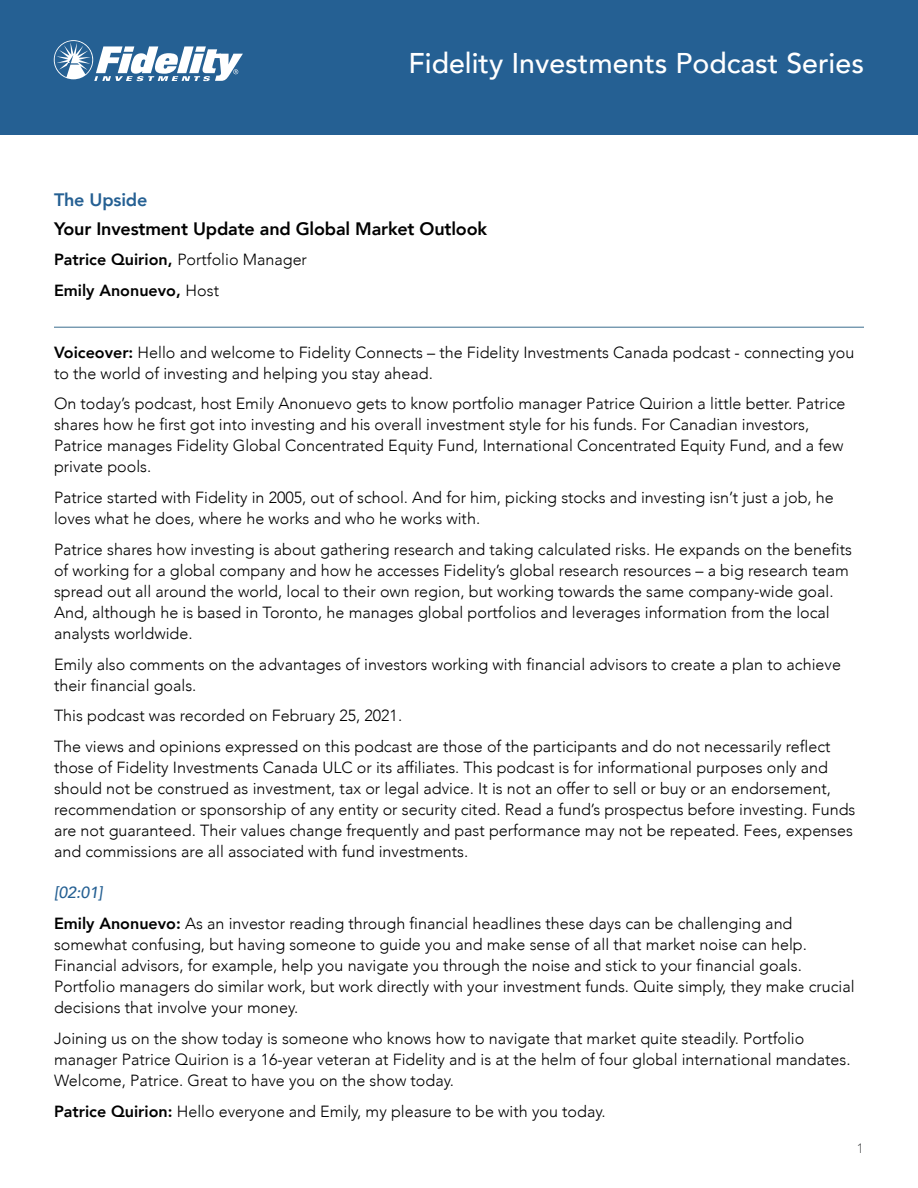
<style>
.page{position:relative;width:918px;height:1188px;background:#fff}
.page>*{position:absolute;margin:0;border:0;box-sizing:border-box;transform-origin:0 0}
.t1{font:500 28.5px "Avenir";color:#fff}
.t2{font:800 18px "Avenir";letter-spacing:-.01em;color:#000}
.t3{font:800 18px "Avenir";letter-spacing:-.01em;color:#256093}
.t4{font:300 16.2px/21px "Avenir";color:#000}
.t5{font:800 16.2px/30.8px "Avenir";color:#000}
.t6{font:300 13.5px "Avenir";color:#58595b}
.s1{font-weight:300}
.s2{font-weight:800}
.s3{font-weight:500;font-style:italic;color:#256093}
</style>
<div class="page">
<div style="left:0;top:0;width:918px;height:135px;background:#256093"></div>
<svg style="left:54px;top:40px;width:189px;height:41px"></svg>
<hr style="left:54px;top:327px;width:810px;height:1px;background:#3b6e8f">
<h1 class="t1" style="left:409px;top:38px;width:457px">Fidelity Investments Podcast Series</h1>
<p class="t3" style="left:54px;top:186px;width:95px">The Upside</p>
<p class="t2" style="left:54px;top:214px;width:435px">Your Investment Update and Global Market Outlook</p>
<p class="t5" style="left:54px;top:244px;width:255px">Patrice Quirion, <span class="s1">Portfolio Manager<br></span>Emily Anonuevo, <span class="s1">Host</span></p>
<p class="t4" style="left:54px;top:342px;width:802px"><span class="s2">Voiceover:</span> Hello and welcome to Fidelity Connects – the Fidelity Investments Canada podcast - connecting you to the world of investing and helping you stay ahead.</p>
<p class="t4" style="left:54px;top:393px;width:793px">On today’s podcast, host Emily Anonuevo gets to know portfolio manager Patrice Quirion a little better. Patrice shares how he first got into investing and his overall investment style for his funds. For Canadian investors, Patrice manages Fidelity Global Concentrated Equity Fund, International Concentrated Equity Fund, and a few private pools.</p>
<p class="t4" style="left:54px;top:487px;width:781px">Patrice started with Fidelity in 2005, out of school. And for him, picking stocks and investing isn’t just a job, he loves what he does, where he works and who he works with.</p>
<p class="t4" style="left:54px;top:539px;width:799px">Patrice shares how investing is about gathering research and taking calculated risks. He expands on the benefits of working for a global company and how he accesses Fidelity’s global research resources – a big research team spread out all around the world, local to their own region, but working towards the same company-wide goal.<br>And, although he is based in Toronto, he manages global portfolios and leverages information from the local analysts worldwide.</p>
<p class="t4" style="left:54px;top:654px;width:788px">Emily also comments on the advantages of investors working with financial advisors to create a plan to achieve their financial goals.</p>
<p class="t4" style="left:54px;top:700px;width:778px;line-height:30.8px">This podcast was recorded on February 25, 2021.<br>The views and opinions expressed on this podcast are those of the participants and do not necessarily reflect</p>
<p class="t4" style="left:54px;top:757px;width:803px">those of Fidelity Investments Canada ULC or its affiliates. This podcast is for informational purposes only and should not be construed as investment, tax or legal advice. It is not an offer to sell or buy or an endorsement, recommendation or sponsorship of any entity or security cited. Read a fund’s prospectus before investing. Funds are not guaranteed. Their values change frequently and past performance may not be repeated. Fees, expenses and commissions are all associated with fund investments.</p>
<p class="t4" style="left:54px;top:877px;width:740px;line-height:30.8px"><span class="s3">[02:01]<br></span><span class="s2">Emily Anonuevo:</span> As an investor reading through financial headlines these days can be challenging and</p>
<p class="t4" style="left:54px;top:934px;width:802px">somewhat confusing, but having someone to guide you and make sense of all that market noise can help.<br>Financial advisors, for example, help you navigate you through the noise and stick to your financial goals.<br>Portfolio managers do similar work, but work directly with your investment funds. Quite simply, they make crucial decisions that involve your money.</p>
<p class="t4" style="left:54px;top:1028px;width:798px">Joining us on the show today is someone who knows how to navigate that market quite steadily. Portfolio manager Patrice Quirion is a 16-year veteran at Fidelity and is at the helm of four global international mandates.<br>Welcome, Patrice. Great to have you on the show today.</p>
<p class="t4" style="left:54px;top:1101px;width:553px"><span class="s2">Patrice Quirion:</span> Hello everyone and Emily, my pleasure to be with you today.</p>
<p class="t6" style="left:857px;top:1140px;width:9px">1</p>
</div>
